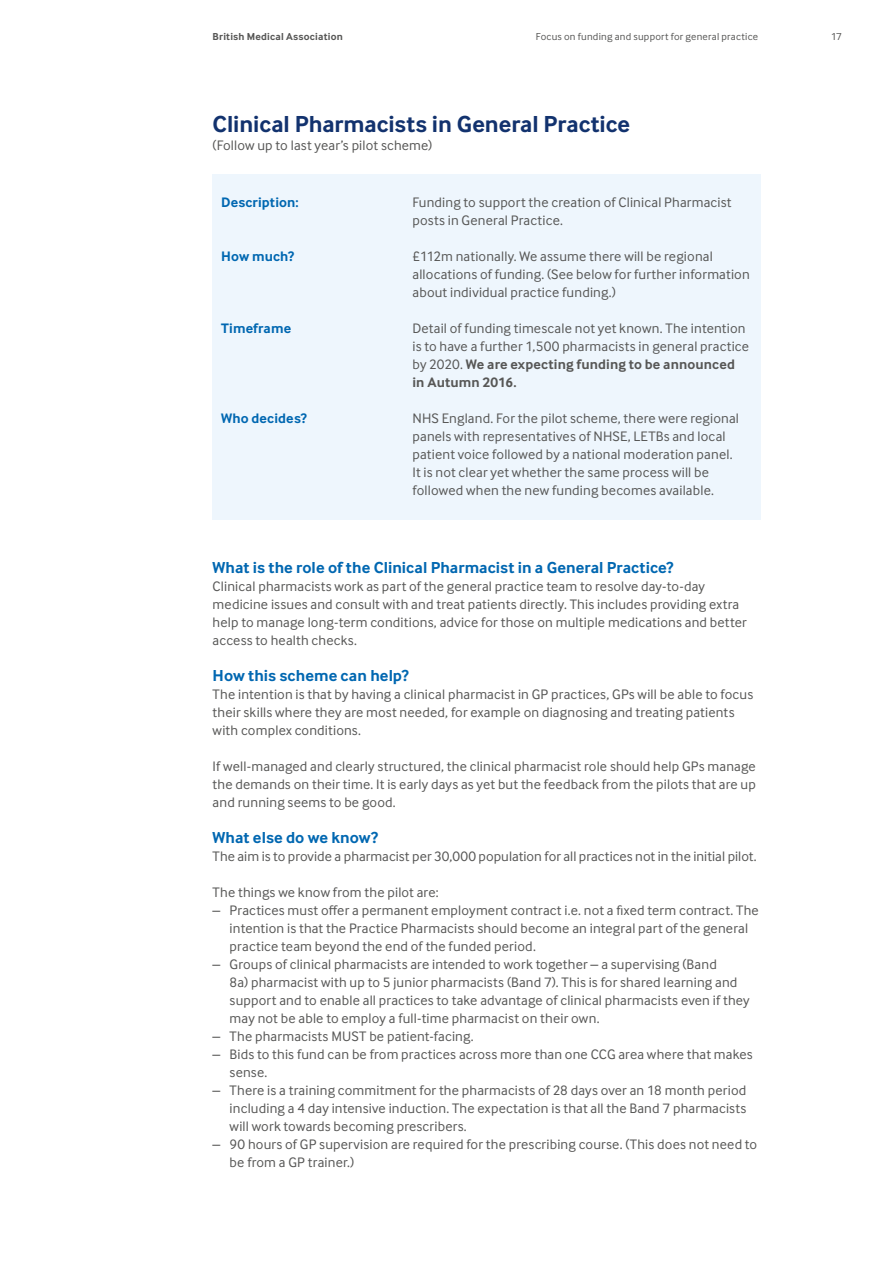
<style>
.page{position:relative;width:893px;height:1263px;background:#fff}
.page>*{position:absolute;margin:0;border:0;box-sizing:border-box;transform-origin:0 0}
.t1{font:700 24px "Inter Face";letter-spacing:-.005em;color:#12326e}
.t2{font:700 16.5px "Inter Face";letter-spacing:.005em;color:#0067b1}
.t3{font:14.25px/18px "Inter Face";letter-spacing:.01em;color:#575756}
.t4{font:700 14.25px "Inter Face";letter-spacing:.01em;color:#0067b1}
.t5{font:10.5px "Inter Face";letter-spacing:.025em;color:#575756}
.t6{font:700 10.5px "Inter Face";letter-spacing:.02em;color:#575756}
.s1{font-weight:700}
</style>
<div class="page">
<div style="left:213px;top:174px;width:548px;height:345px;background:#eef6fd"></div>
<p class="t6" style="left:213px;top:30px;width:132px">British Medical Association</p>
<p class="t5" style="left:536px;top:31px;width:224px">Focus on funding and support for general practice</p>
<p class="t5" style="left:831px;top:31px;width:12px">17</p>
<h1 class="t1" style="left:213px;top:110px;width:419px">Clinical Pharmacists in General Practice</h1>
<p class="t3" style="left:213px;top:136px;width:221px">(Follow up to last year’s pilot scheme)</p>
<p class="t4" style="left:221px;top:194px;width:79px">Description:</p>
<p class="t3" style="left:412px;top:193px;width:321px">Funding to support the creation of Clinical Pharmacist posts in General Practice.</p>
<p class="t4" style="left:221px;top:248px;width:75px">How much?</p>
<p class="t3" style="left:412px;top:247px;width:339px">£112m nationally. We assume there will be regional allocations of funding. (See below for further information about individual practice funding.)</p>
<p class="t4" style="left:221px;top:320px;width:72px">Timeframe</p>
<p class="t3" style="left:412px;top:319px;width:338px">Detail of funding timescale not yet known. The intention is to have a further 1,500 pharmacists in general practice by 2020. <span class="s1">We are expecting funding to be announced in Autumn 2016.</span></p>
<p class="t4" style="left:221px;top:410px;width:87px">Who decides?</p>
<p class="t3" style="left:412px;top:409px;width:328px">NHS England. For the pilot scheme, there were regional panels with representatives of NHSE, LETBs and local patient voice followed by a national moderation panel.<br>It is not clear yet whether the same process will be followed when the new funding becomes available.</p>
<p class="t2" style="left:213px;top:558px;width:462px">What is the role of the Clinical Pharmacist in a General Practice?</p>
<p class="t3" style="left:213px;top:577px;width:536px">Clinical pharmacists work as part of the general practice team to resolve day-to-day medicine issues and consult with and treat patients directly. This includes providing extra help to manage long-term conditions, advice for those on multiple medications and better access to health checks.</p>
<p class="t2" style="left:213px;top:666px;width:198px">How this scheme can help?</p>
<p class="t3" style="left:213px;top:685px;width:542px">The intention is that by having a clinical pharmacist in GP practices, GPs will be able to focus their skills where they are most needed, for example on diagnosing and treating patients with complex conditions.</p>
<p class="t3" style="left:213px;top:757px;width:545px;text-align:justify">If well-managed and clearly structured, the clinical pharmacist role should help GPs manage the demands on their time. It is early days as yet but the feedback from the pilots that are up and running seems to be good.</p>
<p class="t2" style="left:213px;top:828px;width:167px">What else do we know?</p>
<p class="t3" style="left:213px;top:847px;width:546px">The aim is to provide a pharmacist per 30,000 population for all practices not in the initial pilot.</p>
<p class="t3" style="left:213px;top:883px;width:227px">The things we know from the pilot are:</p>
<p class="t3" style="left:230px;top:901px;width:531px;text-indent:-17px">– Practices must offer a permanent employment contract i.e. not a fixed term contract. The intention is that the Practice Pharmacists should become an integral part of the general practice team beyond the end of the funded period.</p>
<p class="t3" style="left:230px;top:955px;width:522px;text-indent:-17px">– Groups of clinical pharmacists are intended to work together – a supervising (Band<br>8a) pharmacist with up to 5 junior pharmacists (Band 7). This is for shared learning and support and to enable all practices to take advantage of clinical pharmacists even if they may not be able to employ a full-time pharmacist on their own.</p>
<p class="t3" style="left:213px;top:1027px;width:263px">– The pharmacists MUST be patient-facing.</p>
<p class="t3" style="left:230px;top:1045px;width:525px;text-indent:-17px">– Bids to this fund can be from practices across more than one CCG area where that makes sense.</p>
<p class="t3" style="left:230px;top:1081px;width:518px;text-align:justify;text-indent:-17px">– There is a training commitment for the pharmacists of 28 days over an 18 month period including a 4 day intensive induction. The expectation is that all the Band 7 pharmacists will work towards becoming prescribers.</p>
<p class="t3" style="left:230px;top:1135px;width:529px;text-indent:-17px">– 90 hours of GP supervision are required for the prescribing course. (This does not need to be from a GP trainer.)</p>
</div>
